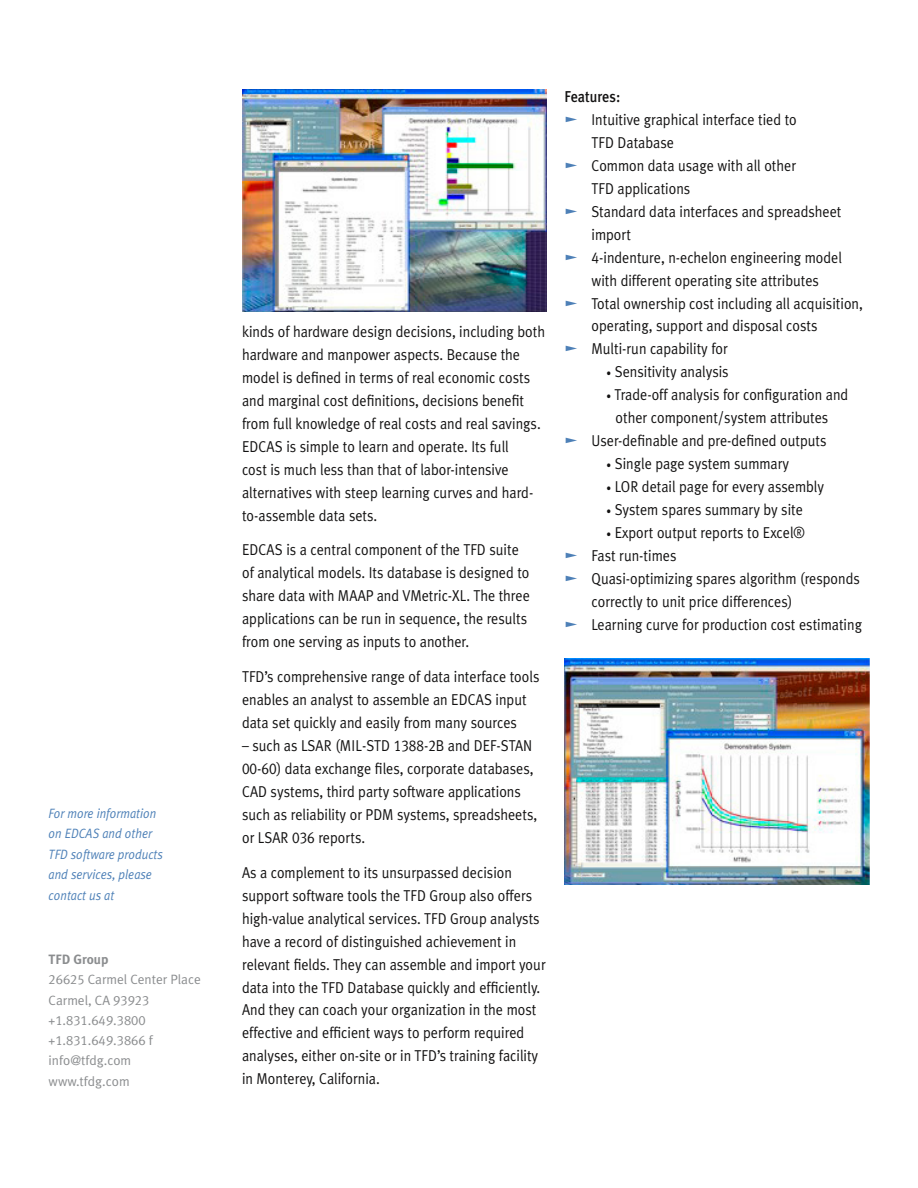
<style>
.page{position:relative;width:918px;height:1188px;background:#fff}
.page>*{position:absolute;margin:0;border:0;box-sizing:border-box;transform-origin:0 0}
.t1{font:15.75px/23px "Meta Plus Normal";color:#131212;scale:.9 1}
.t2{font:500 15.75px "Meta Plus";color:#131212;scale:.9 1}
.t3{font:italic 13.5px/20.5px "Meta Plus Normal";color:#4d80b7;scale:.9 1}
.t4{font:13.5px/20.2px "Meta Plus Normal";color:#8b8d8f}
.t5{font:13.5px/20.2px "Meta Plus Normal Caps";color:#8b8d8f}
.t6{font:700 13.5px "Meta Plus";letter-spacing:-.005em;color:#8b8d8f}
.s1{font-family:"Meta Plus Normal Caps"}
.s2{font-family:"Meta Plus Normal"}
.s3{color:#4d80b7}
.s4{font-size:10.5px}
</style>
<div class="page">
<img style="left:564px;top:658px;width:305px;height:227px">
<img style="left:242px;top:90px;width:305px;height:222px">
<p class="t3" style="left:49px;top:803px;width:129px">For more information on EDCAS and other<br>TFD software products and services, please contact us at</p>
<p class="t6" style="left:49px;top:952px;width:61px">TFD Group</p>
<p class="t4" style="left:49px;top:970px;width:154px"><span class="s1">26625</span> Carmel Center Place<br>Carmel, CA <span class="s1">93923</span></p>
<p class="t5" style="left:49px;top:1010px;width:106px">+1.831.649.3800 +1.831.649.3866 <span class="s2">f</span></p>
<p class="t4" style="left:49px;top:1051px;width:84px">info@tfdg.com www.tfdg.com</p>
<p class="t1" style="left:242px;top:320px;width:338px">kinds of hardware design decisions, including both hardware and manpower aspects. Because the model is defined in terms of real economic costs and marginal cost definitions, decisions benefit from full knowledge of real costs and real savings.<br>EDCAS is simple to learn and operate. Its full<br>cost is much less than that of labor-intensive alternatives with steep learning curves and hard&shy;to-assemble data sets.</p>
<p class="t1" style="left:242px;top:538px;width:321px">EDCAS is a central component of the TFD suite of analytical models. Its database is designed to share data with MAAP and VMetric-XL. The three applications can be run in sequence, the results from one serving as inputs to another.</p>
<p class="t1" style="left:242px;top:665px;width:332px">TFD’s comprehensive range of data interface tools enables an analyst to assemble an EDCAS input data set quickly and easily from many sources</p>
<p class="t1" style="left:242px;top:734px;width:329px">– such as LSAR (MIL-STD <span class="s1">1388-2B</span> and <span class="s1">DEF-STAN 00-60)</span> data exchange files, corporate databases, CAD systems, third party software applications such as reliability or PDM systems, spreadsheets, or <span class="s1">LSAR 036</span> reports.</p>
<p class="t1" style="left:242px;top:861px;width:339px">As a complement to its unsurpassed decision support software tools the TFD Group also offers high-value analytical services. TFD Group analysts have a record of distinguished achievement in relevant fields. They can assemble and import your data into the TFD Database quickly and efficiently.<br>And they can coach your organization in the most effective and efficient ways to perform required analyses, either on-site or in TFD’s training facility in Monterey, California.</p>
<p class="t2" style="left:565px;top:87px;width:63px">Features:</p>
<p class="t1" style="left:592px;top:108px;width:230px;text-indent:-27px"><span class="s3">❑</span> Intuitive graphical interface tied to<br>TFD Database</p>
<p class="t1" style="left:592px;top:154px;width:229px;text-indent:-27px"><span class="s3">❑</span> Common data usage with all other<br>TFD applications</p>
<p class="t1" style="left:592px;top:200px;width:279px;text-indent:-27px"><span class="s3">❑</span> Standard data interfaces and spreadsheet import</p>
<p class="t1" style="left:565px;top:246px;width:310px;text-align:center"><span class="s3">❑</span> <span class="s1">4</span>-indenture, n-echelon engineering model with different operating site attributes</p>
<p class="t1" style="left:592px;top:291px;width:303px;text-indent:-27px"><span class="s3">❑</span> Total ownership cost including all acquisition, operating, support and disposal costs</p>
<p class="t1" style="left:565px;top:337px;width:183px"><span class="s3">❑</span> Multi-run capability for</p>
<p class="t1" style="left:607px;top:360px;width:137px"><span class="s4">•</span> Sensitivity analysis</p>
<p class="t1" style="left:616px;top:383px;width:260px;text-indent:-9px"><span class="s4">•</span> Trade-off analysis for configuration and other component/system attributes</p>
<p class="t1" style="left:565px;top:429px;width:293px"><span class="s3">❑</span> User-definable and pre-defined outputs</p>
<p class="t1" style="left:607px;top:452px;width:204px"><span class="s4">•</span> Single page system summary</p>
<p class="t1" style="left:607px;top:475px;width:243px"><span class="s4">•</span> LOR detail page for every assembly</p>
<p class="t1" style="left:607px;top:498px;width:220px"><span class="s4">•</span> System spares summary by site</p>
<p class="t1" style="left:607px;top:521px;width:222px"><span class="s4">•</span> Export output reports to Excel®</p>
<p class="t1" style="left:565px;top:544px;width:126px"><span class="s3">❑</span> Fast run-times</p>
<p class="t1" style="left:592px;top:567px;width:300px;text-indent:-27px"><span class="s3">❑</span> Quasi-optimizing spares algorithm (responds correctly to unit price differences)</p>
<p class="t1" style="left:565px;top:613px;width:332px"><span class="s3">❑</span> Learning curve for production cost estimating</p>
</div>
